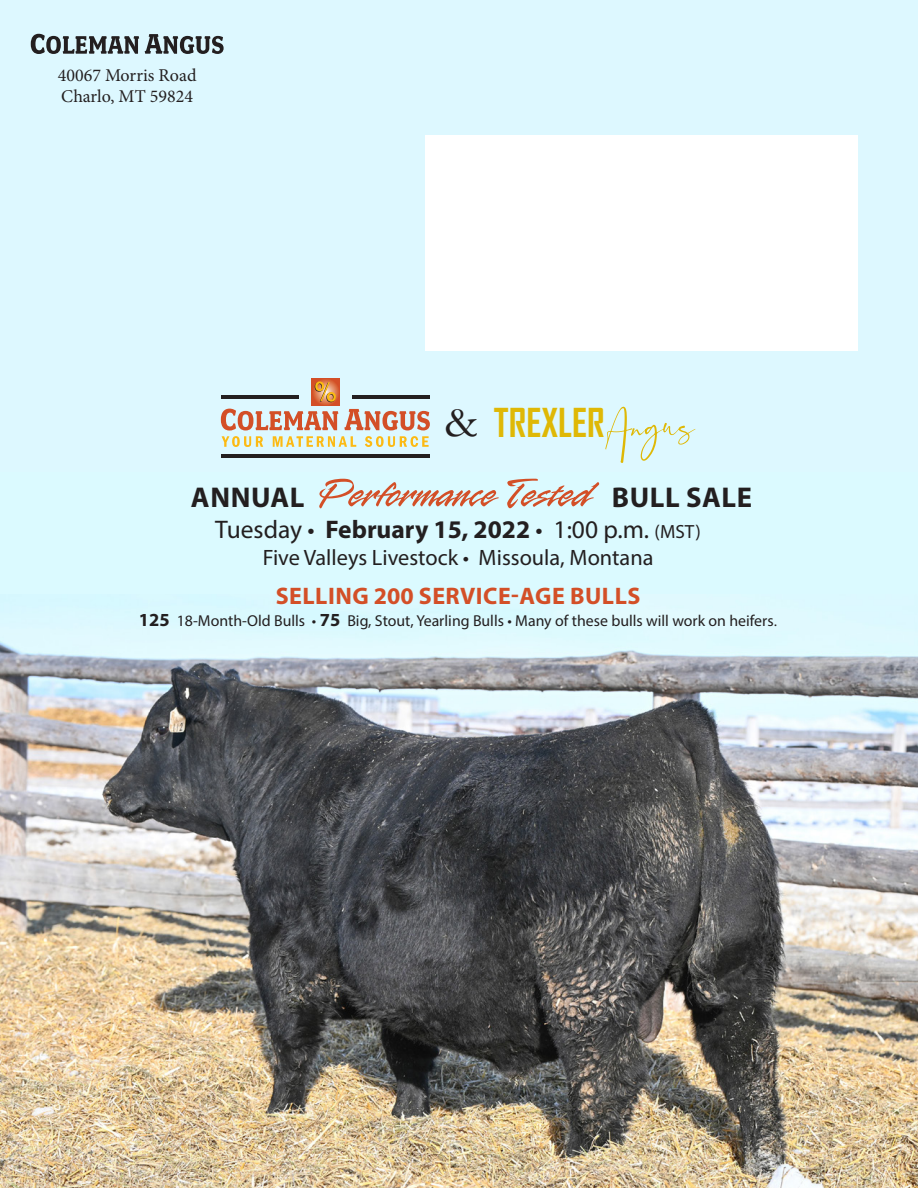
<style>
.page{position:relative;width:918px;height:1188px;background:#fff}
.page>*{position:absolute;margin:0;border:0;box-sizing:border-box;transform-origin:0 0}
.t1{font:700 38.1px "Agency FB";color:#dfb805}
.t2{font:700 28.65px "Myriad Pro";letter-spacing:.02em;color:#231f20}
.t3{font:25.5px "Myriad Pro";color:#231f20}
.t4{font:700 24px "Myriad Pro";letter-spacing:.02em;color:#d34f27}
.t5{font:22.35px "Myriad Pro";color:#231f20}
.t6{font:18px/21.6px "Minion Pro";color:#231f20}
.t7{font:15.9px "Myriad Pro";color:#231f20}
.s1{font-family:"Garamond";font-weight:400;font-size:45.3px;color:#231f20}
.s2{font-weight:700}
.s3{font-size:19.05px}
.s4{font-weight:700;font-size:18.45px}
.s5{font-family:"Minion Pro"}
</style>
<div class="page">
<div style="left:0;top:0;width:918px;height:472px;background:#ddf8ff"></div>
<div style="left:0;top:472px;width:918px;height:716px;background:#dbfaff"></div>
<img style="left:0;top:641px;width:918px;height:547px">
<svg style="left:319px;top:479px;width:280px;height:29px"></svg>
<div style="left:426px;top:135px;width:432px;height:216px;background:#fff"></div>
<svg style="left:31px;top:34px;width:193px;height:20px"></svg>
<svg style="left:312px;top:378px;width:27px;height:27px"></svg>
<hr style="left:221px;top:396px;width:78px;height:3px;background:#231f20">
<hr style="left:352px;top:396px;width:77px;height:3px;background:#231f20">
<hr style="left:221px;top:455px;width:208px;height:3px;background:#231f20">
<svg style="left:221px;top:409px;width:209px;height:38px"></svg>
<svg style="left:315px;top:381px;width:21px;height:21px"></svg>
<svg style="left:605px;top:407px;width:90px;height:56px"></svg>
<p class="t6" style="left:58px;top:64px;width:140px">40067 Morris Road<br>Charlo, MT 59824</p>
<h1 class="t1" style="left:445px;top:399px;width:162px"><span class="s1">&amp;</span> TREXLER</h1>
<h2 class="t2" style="left:191px;top:478px;width:115px">ANNUAL</h2>
<h2 class="t2" style="left:612px;top:478px;width:142px">BULL SALE</h2>
<h3 class="t3" style="left:215px;top:514px;width:487px">Tuesday • <span class="s2">February 15, 2022</span> • 1:00 p.m. <span class="s3">(MST)</span></h3>
<h3 class="t5" style="left:263px;top:544px;width:392px">Five Valleys Livestock • Missoula, Montana</h3>
<h3 class="t4" style="left:276px;top:580px;width:366px">SELLING 200 SERVICE-AGE BULLS</h3>
<p class="t7" style="left:139px;top:611px;width:640px"><span class="s4">125</span> 18-Month-Old Bulls • <span class="s4">75</span> Big, Stout, Yearling Bulls • Many of these bulls will work on heifers<span class="s5">.</span></p>
</div>
